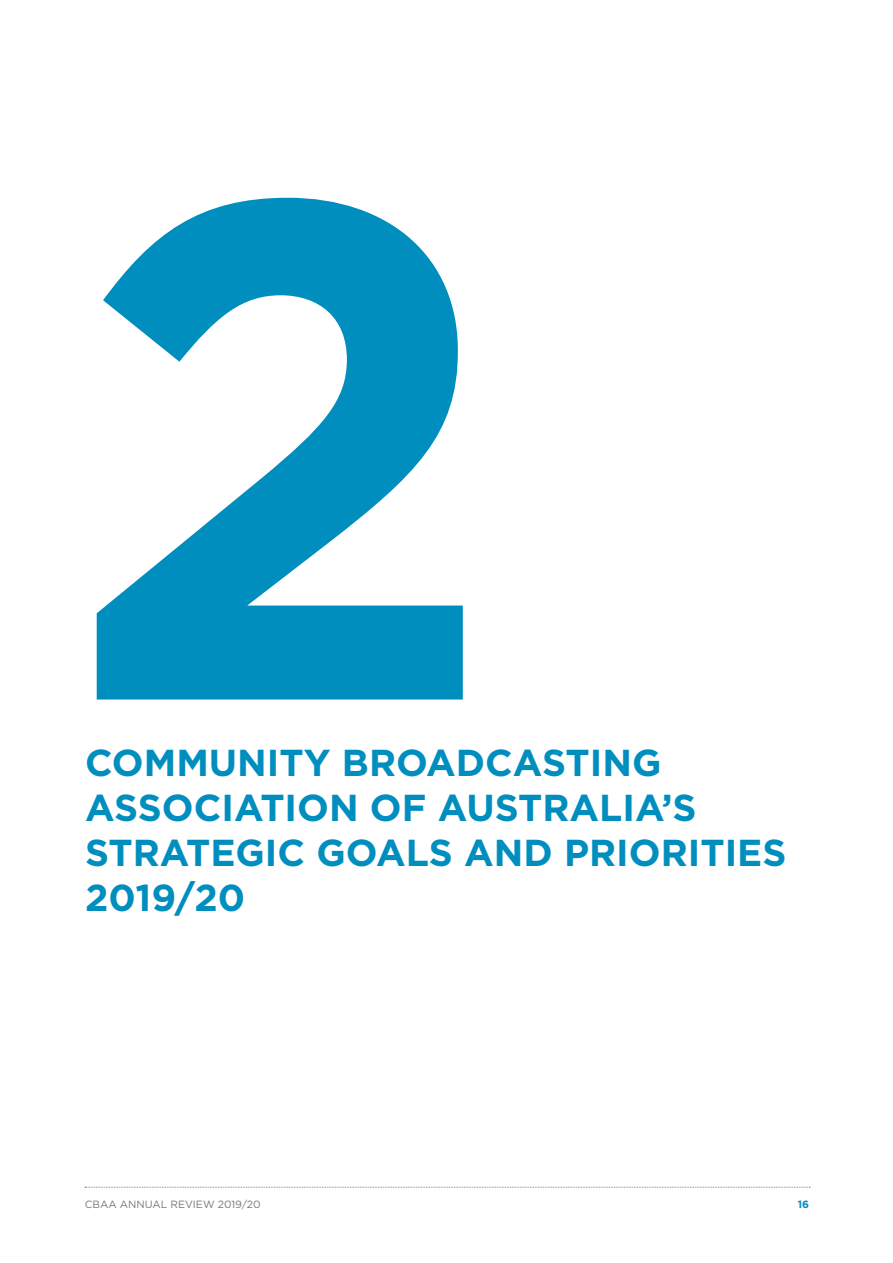
<style>
.page{position:relative;width:893px;height:1263px;background:#fff}
.page>*{position:absolute;margin:0;border:0;box-sizing:border-box;transform-origin:0 0}
.t1{font:700 37.5px/45px "Gotham";color:#008ebe}
.t2{font:10.5px "Gotham";color:#74777b}
.t3{font:700 10.5px "Gotham";color:#008ebe}
</style>
<div class="page">
<svg style="left:85px;top:1187px;width:725px;height:1px"></svg>
<svg style="left:97px;top:198px;width:366px;height:501px;fill:#008ebe"></svg>
<p class="t1" style="left:85px;top:740px;width:703px">COMMUNITY BROADCASTING<br>ASSOCIATION OF AUSTRALIA’S<br>STRATEGIC GOALS AND PRIORITIES<br>2019/20</p>
<p class="t2" style="left:85px;top:1197px;width:177px">CBAA ANNUAL REVIEW 2019/20</p>
<p class="t3" style="left:798px;top:1197px;width:13px">16</p>
</div>
